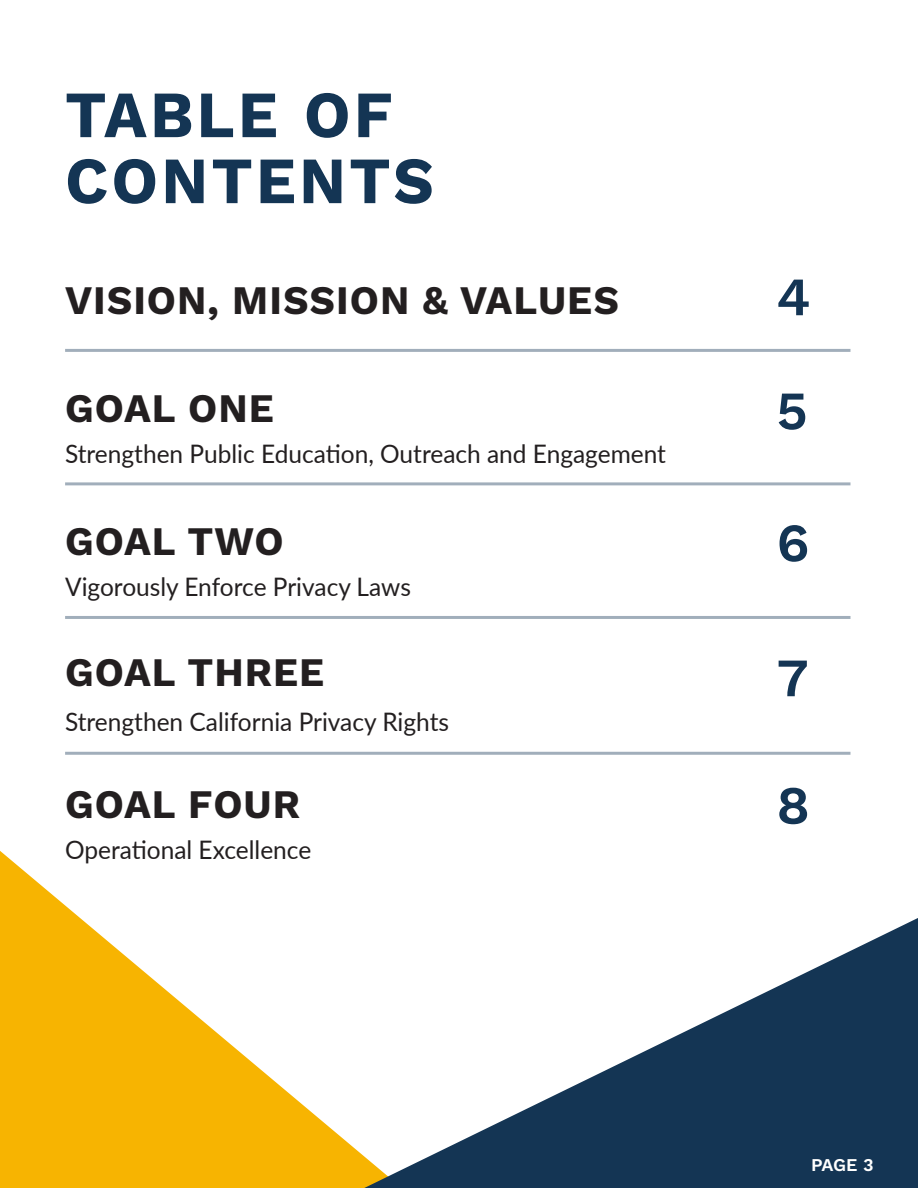
<style>
.page{position:relative;width:918px;height:1188px;background:#fff}
.page>*{position:absolute;margin:0;border:0;box-sizing:border-box;transform-origin:0 0}
.t1{font:700 66px/66px "Work Sans";letter-spacing:.05em;color:#143554;scale:.96 1}
.t2{font:600 54px "Work Sans";color:#143554}
.t3{font:700 40.5px "Work Sans";letter-spacing:.025em;color:#231f20}
.t4{font:25.5px "Lato";color:#231f20;scale:.96 1}
.t5{font:600 18px "Work Sans";color:#fff}
</style>
<div class="page">
<svg style="left:0;top:851px;width:364px;height:337px;fill:#f7b401"></svg>
<svg style="left:364px;top:918px;width:554px;height:270px"></svg>
<hr style="left:65px;top:482px;width:785px;height:3px;background:#143554">
<hr style="left:65px;top:616px;width:785px;height:3px;background:#143554">
<hr style="left:65px;top:752px;width:785px;height:3px;background:#143554">
<hr style="left:65px;top:349px;width:785px;height:3px;background:#143554">
<h1 class="t1" style="left:65px;top:85px;width:386px">TABLE OF<br>CONTENTS</h1>
<h3 class="t3" style="left:65px;top:276px;width:555px">VISION, MISSION &amp; VALUES</h3>
<h2 class="t2" style="left:776px;top:265px;width:36px">4</h2>
<h3 class="t3" style="left:65px;top:384px;width:210px">GOAL ONE</h3>
<h2 class="t2" style="left:776px;top:379px;width:33px">5</h2>
<p class="t4" style="left:65px;top:435px;width:627px">Strengthen Public Education, Outreach and Engagement</p>
<h3 class="t3" style="left:65px;top:518px;width:220px">GOAL TWO</h3>
<h2 class="t2" style="left:776px;top:511px;width:35px">6</h2>
<p class="t4" style="left:65px;top:569px;width:362px">Vigorously Enforce Privacy Laws</p>
<h3 class="t3" style="left:65px;top:648px;width:261px">GOAL THREE</h3>
<h2 class="t2" style="left:776px;top:646px;width:34px">7</h2>
<p class="t4" style="left:65px;top:704px;width:401px">Strengthen California Privacy Rights</p>
<h3 class="t3" style="left:65px;top:780px;width:237px">GOAL FOUR</h3>
<h2 class="t2" style="left:776px;top:774px;width:35px">8</h2>
<p class="t4" style="left:65px;top:831px;width:258px">Operational Excellence</p>
<p class="t5" style="left:811px;top:1154px;width:64px">PAGE 3</p>
</div>
